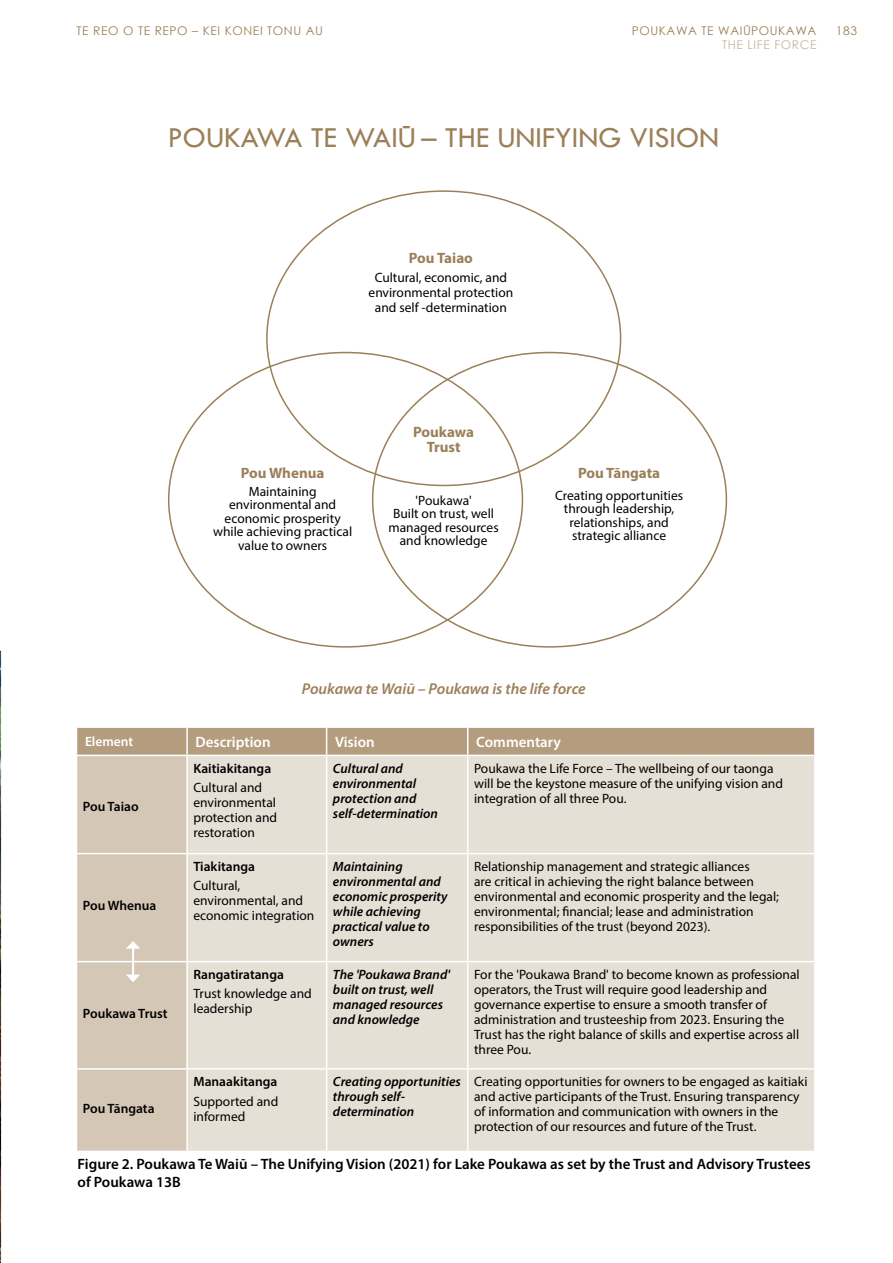
<style>
.page{position:relative;width:893px;height:1263px;background:#fff}
.page>*{position:absolute;margin:0;border:0;box-sizing:border-box;transform-origin:0 0}
.t1{font:30px "Tw Cen";color:#9b7f58}
.t2{font:italic 600 15.75px "Myriad Pro";color:#9b7f58}
.t3{font:600 15px/18px "Myriad Pro";color:#000}
.t4{font:700 15px/15px "Myriad Pro";color:#9b7f58;text-align:center}
.t5{font:600 15px "Myriad Pro";color:#fff}
.t6{font:13.5px/15px "Myriad Pro";color:#000}
.t7{font:italic 600 13.5px/15px "Myriad Pro";color:#000}
.t8{font:600 13.5px "Myriad Pro";color:#000}
.t9{font:600 13.5px "Myriad Pro";color:#fff}
.t10{font:12px "Century Gothic";letter-spacing:.05em;color:#9b7f58}
.t11{font:12px "Century Gothic";letter-spacing:.05em;color:#c6b49c}
</style>
<div class="page">
<svg style="left:76px;top:727px;width:739px;height:424px;background:#e1d8cc"></svg>
<img style="left:0;top:650px;width:1px;height:613px">
<p class="t10" style="left:745px;top:16px;width:5px">-</p>
<p class="t11" style="left:722px;top:36px;width:96px">THE LIFE FORCE</p>
<p class="t10" style="left:632px;top:22px;width:186px">POUKAWA TE WAIUPOUKAWA</p>
<p class="t10" style="left:77px;top:22px;width:248px">TE REO O TE REPO – KEI KONEI TONU AU</p>
<p class="t10" style="left:836px;top:22px;width:23px">183</p>
<h1 class="t1" style="left:401px;top:106px;width:11px">-</h1>
<h1 class="t1" style="left:168px;top:119px;width:553px">POUKAWA TE WAIU – THE UNIFYING VISION</h1>
<p class="t4" style="left:409px;top:250px;width:66px">Pou Taiao</p>
<p class="t6" style="left:369px;top:270px;width:146px;text-align:center">Cultural, economic, and environmental protection and self -determination</p>
<p class="t4" style="left:241px;top:465px;width:85px">Pou Whenua</p>
<p class="t6" style="left:213px;top:484px;width:141px;line-height:13.5px;text-align:center">Maintaining environmental and economic prosperity while achieving practical value to owners</p>
<p class="t4" style="left:413px;top:424px;width:62px">Poukawa<br>Trust</p>
<p class="t6" style="left:389px;top:493px;width:112px;line-height:13.5px;text-align:center">'Poukawa'<br>Built on trust, well managed resources and knowledge</p>
<p class="t4" style="left:578px;top:465px;width:84px">Pou Tāngata</p>
<p class="t6" style="left:555px;top:488px;width:130px;line-height:13.5px;text-align:center">Creating opportunities through leadership, relationships, and strategic alliance</p>
<p class="t2" style="left:302px;top:679px;width:285px">Poukawa te Waiū – Poukawa is the life force</p>
<p class="t9" style="left:85px;top:733px;width:50px">Element</p>
<p class="t5" style="left:196px;top:732px;width:77px">Description</p>
<p class="t5" style="left:335px;top:732px;width:41px">Vision</p>
<p class="t5" style="left:476px;top:732px;width:86px">Commentary</p>
<p class="t8" style="left:83px;top:798px;width:57px">Pou Taiao</p>
<p class="t8" style="left:83px;top:896px;width:75px">Pou Whenua</p>
<p class="t8" style="left:83px;top:1004px;width:86px">Poukawa Trust</p>
<p class="t8" style="left:83px;top:1100px;width:73px">Pou Tāngata</p>
<p class="t8" style="left:193px;top:760px;width:79px">Kaitiakitanga</p>
<p class="t6" style="left:193px;top:780px;width:85px">Cultural and environmental protection and restoration</p>
<p class="t8" style="left:193px;top:858px;width:63px">Tiakitanga</p>
<p class="t6" style="left:193px;top:878px;width:122px">Cultural, environmental, and economic integration</p>
<p class="t8" style="left:193px;top:966px;width:92px">Rangatiratanga</p>
<p class="t6" style="left:193px;top:986px;width:120px">Trust knowledge and leadership</p>
<p class="t8" style="left:193px;top:1073px;width:85px">Manaakitanga</p>
<p class="t6" style="left:193px;top:1093px;width:86px">Supported and informed</p>
<p class="t7" style="left:333px;top:760px;width:107px">Cultural and environmental protection and self-determination</p>
<p class="t6" style="left:474px;top:761px;width:310px">Poukawa the Life Force – The wellbeing of our taonga will be the keystone measure of the unifying vision and integration of all three Pou.</p>
<p class="t7" style="left:333px;top:859px;width:116px">Maintaining environmental and economic prosperity while achieving practical value to owners</p>
<p class="t6" style="left:474px;top:859px;width:306px">Relationship management and strategic alliances<br>are critical in achieving the right balance between environmental and economic prosperity and the legal; environmental; financial; lease and administration responsibilities of the trust (beyond 2023).</p>
<p class="t7" style="left:333px;top:967px;width:118px">The 'Poukawa Brand' built on trust, well managed resources and knowledge</p>
<p class="t6" style="left:474px;top:967px;width:327px">For the 'Poukawa Brand' to become known as professional operators, the Trust will require good leadership and governance expertise to ensure a smooth transfer of administration and trusteeship from 2023. Ensuring the Trust has the right balance of skills and expertise across all three Pou.</p>
<p class="t7" style="left:333px;top:1074px;width:129px">Creating opportunities through self&shy;determination</p>
<p class="t6" style="left:474px;top:1074px;width:335px">Creating opportunities for owners to be engaged as kaitiaki and active participants of the Trust. Ensuring transparency of information and communication with owners in the protection of our resources and future of the Trust.</p>
<p class="t3" style="left:78px;top:1154px;width:735px">Figure 2. Poukawa Te Waiū – The Unifying Vision (2021) for Lake Poukawa as set by the Trust and Advisory Trustees of Poukawa 13B</p>
</div>
